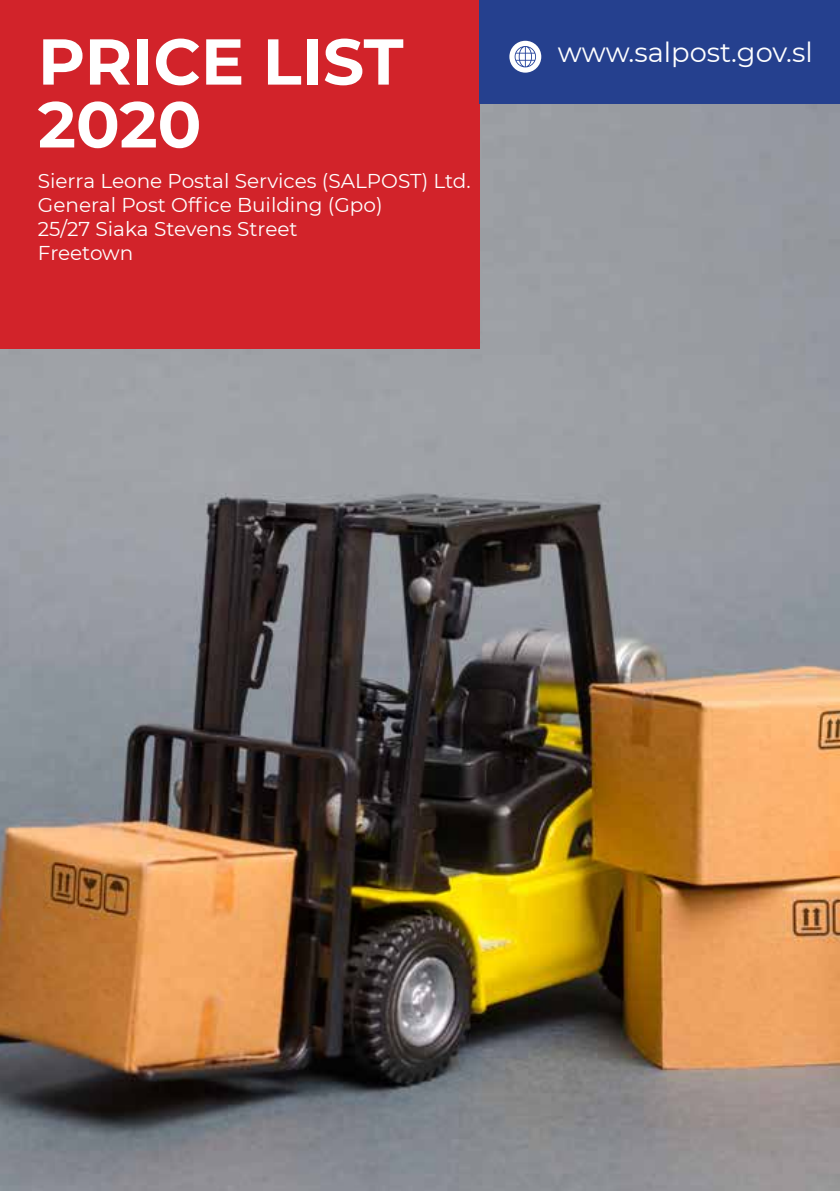
<style>
.page{position:relative;width:840px;height:1191px;background:#fff}
.page>*{position:absolute;margin:0;border:0;box-sizing:border-box;transform-origin:0 0}
.t1{font:700 64.6px/62.8px "Montserrat";color:#fff}
.t2{font:27.2px "Montserrat";color:#fff}
.t3{font:20px/24px "Montserrat";color:#fff}
</style>
<div class="page">
<img style="left:0;top:103px;width:839px;height:1088px">
<div style="left:0;top:0;width:479px;height:349px;background:#d2232a"></div>
<div style="left:479px;top:0;width:360px;height:103px;background:#25408e"></div>
<svg style="left:509px;top:41px;width:32px;height:32px"></svg>
<svg style="left:514px;top:46px;width:21px;height:21px"></svg>
<h1 class="t1" style="left:38px;top:33px;width:367px">PRICE LIST<br>2020</h1>
<p class="t3" style="left:38px;top:169px;width:434px">Sierra Leone Postal Services (SALPOST) Ltd.<br>General Post Office Building (Gpo)<br>25/27 Siaka Stevens Street<br>Freetown</p>
<h2 class="t2" style="left:557px;top:40px;width:256px">www.salpost.gov.sl</h2>
</div>
